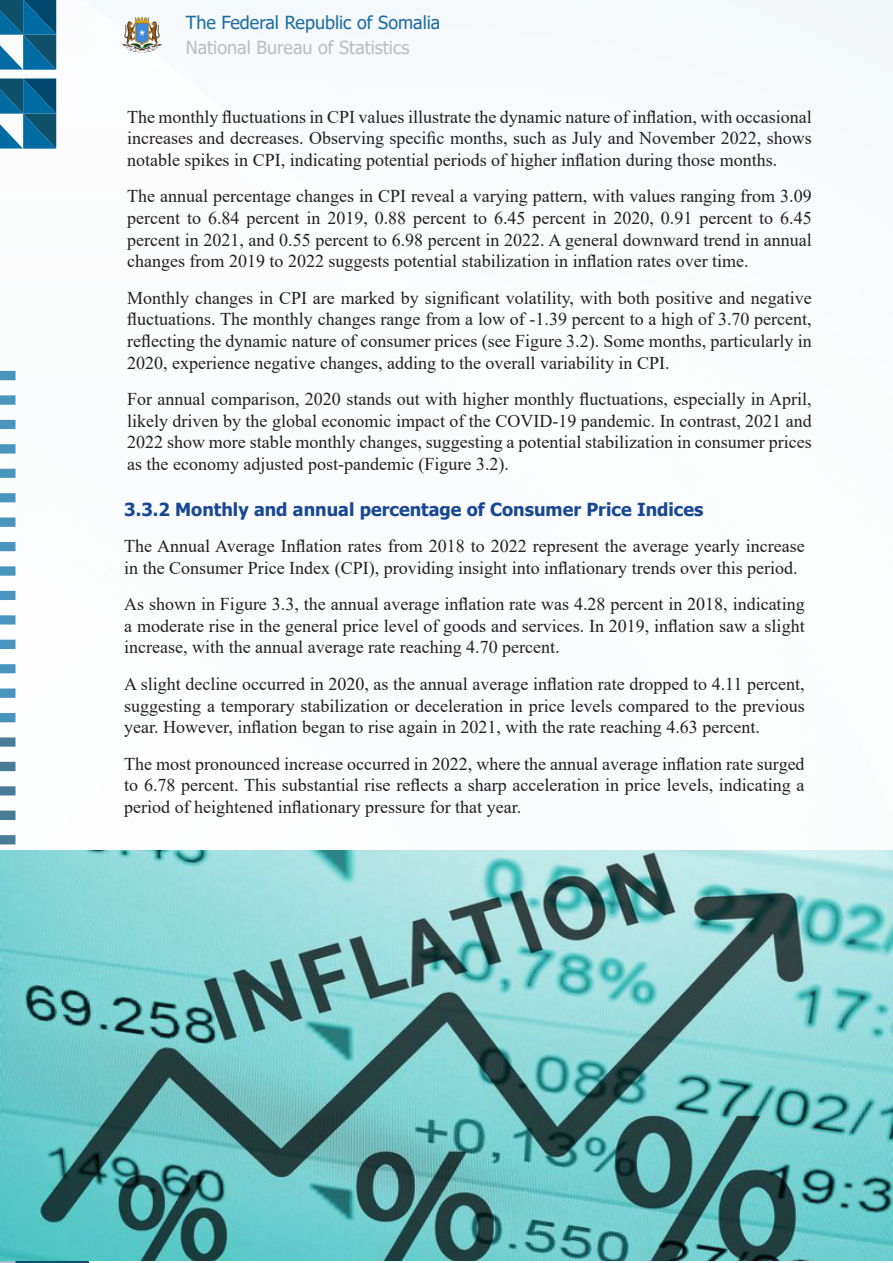
<style>
.page{position:relative;width:893px;height:1263px;background:#fff}
.page>*{position:absolute;margin:0;border:0;box-sizing:border-box;transform-origin:0 0}
.FULL_BODY_TEXT{font:18px/21.6px "Times New Roman";color:#231f20;text-align:justify}
._1_1_1{font:700 18px "Tahoma";color:#184893}
.t1{font:18px "Tahoma";color:#1b6ca3}
.t2{font:18px "Tahoma";color:#bdbdbd}
</style>
<div class="page">
<img style="left:0;top:0;width:892px;height:1196px">
<svg style="left:0;top:0;width:57px;height:70px;background:#2c759a"></svg>
<svg style="left:0;top:78px;width:57px;height:71px;background:#2d769a"></svg>
<svg style="left:0;top:1196px;width:89px;height:67px"></svg>
<svg style="left:0;top:762px;width:16px;height:9px"></svg>
<svg style="left:0;top:517px;width:16px;height:10px"></svg>
<svg style="left:0;top:713px;width:16px;height:9px"></svg>
<svg style="left:0;top:640px;width:16px;height:9px"></svg>
<svg style="left:0;top:395px;width:16px;height:10px"></svg>
<svg style="left:0;top:835px;width:16px;height:10px"></svg>
<svg style="left:0;top:810px;width:16px;height:10px"></svg>
<svg style="left:0;top:688px;width:16px;height:10px"></svg>
<svg style="left:0;top:371px;width:16px;height:9px"></svg>
<svg style="left:0;top:566px;width:16px;height:10px"></svg>
<svg style="left:0;top:444px;width:16px;height:10px"></svg>
<svg style="left:0;top:737px;width:16px;height:10px"></svg>
<svg style="left:0;top:786px;width:16px;height:10px"></svg>
<svg style="left:0;top:591px;width:16px;height:9px"></svg>
<svg style="left:0;top:420px;width:16px;height:9px"></svg>
<svg style="left:0;top:469px;width:16px;height:9px"></svg>
<svg style="left:0;top:493px;width:16px;height:9px"></svg>
<svg style="left:0;top:542px;width:16px;height:9px"></svg>
<svg style="left:0;top:615px;width:16px;height:10px"></svg>
<svg style="left:0;top:664px;width:16px;height:9px"></svg>
<img style="left:123px;top:18px;width:39px;height:35px">
<img style="left:1px;top:851px;width:892px;height:410px">
<p class="t1" style="left:186px;top:10px;width:256px">The Federal Republic of Somalia</p>
<p class="t2" style="left:186px;top:35px;width:225px">National Bureau of Statistics</p>
<p class="FULL_BODY_TEXT" style="left:127px;top:105px;width:686px">The monthly fluctuations in CPI values illustrate the dynamic nature of inflation, with occasional increases and decreases. Observing specific months, such as July and November 2022, shows notable spikes in CPI, indicating potential periods of higher inflation during those months.</p>
<p class="FULL_BODY_TEXT" style="left:127px;top:185px;width:686px">The annual percentage changes in CPI reveal a varying pattern, with values ranging from 3.09 percent to 6.84 percent in 2019, 0.88 percent to 6.45 percent in 2020, 0.91 percent to 6.45 percent in 2021, and 0.55 percent to 6.98 percent in 2022. A general downward trend in annual changes from 2019 to 2022 suggests potential stabilization in inflation rates over time.</p>
<p class="FULL_BODY_TEXT" style="left:127px;top:286px;width:686px">Monthly changes in CPI are marked by significant volatility, with both positive and negative fluctuations. The monthly changes range from a low of -1.39 percent to a high of 3.70 percent, reflecting the dynamic nature of consumer prices (see Figure 3.2). Some months, particularly in 2020, experience negative changes, adding to the overall variability in CPI.</p>
<p class="FULL_BODY_TEXT" style="left:127px;top:388px;width:686px">For annual comparison, 2020 stands out with higher monthly fluctuations, especially in April, likely driven by the global economic impact of the COVID-19 pandemic. In contrast, 2021 and 2022 show more stable monthly changes, suggesting a potential stabilization in consumer prices as the economy adjusted post-pandemic (Figure 3.2).</p>
<p class="_1_1_1" style="left:124px;top:496px;width:581px">3.3.2 Monthly and annual percentage of Consumer Price Indices</p>
<p class="FULL_BODY_TEXT" style="left:124px;top:535px;width:682px">The Annual Average Inflation rates from 2018 to 2022 represent the average yearly increase in the Consumer Price Index (CPI), providing insight into inflationary trends over this period.</p>
<p class="FULL_BODY_TEXT" style="left:124px;top:593px;width:682px">As shown in Figure 3.3, the annual average inflation rate was 4.28 percent in 2018, indicating a moderate rise in the general price level of goods and services. In 2019, inflation saw a slight increase, with the annual average rate reaching 4.70 percent.</p>
<p class="FULL_BODY_TEXT" style="left:124px;top:672px;width:682px">A slight decline occurred in 2020, as the annual average inflation rate dropped to 4.11 percent, suggesting a temporary stabilization or deceleration in price levels compared to the previous year. However, inflation began to rise again in 2021, with the rate reaching 4.63 percent.</p>
<p class="FULL_BODY_TEXT" style="left:124px;top:752px;width:682px">The most pronounced increase occurred in 2022, where the annual average inflation rate surged to 6.78 percent. This substantial rise reflects a sharp acceleration in price levels, indicating a period of heightened inflationary pressure for that year.</p>
</div>
